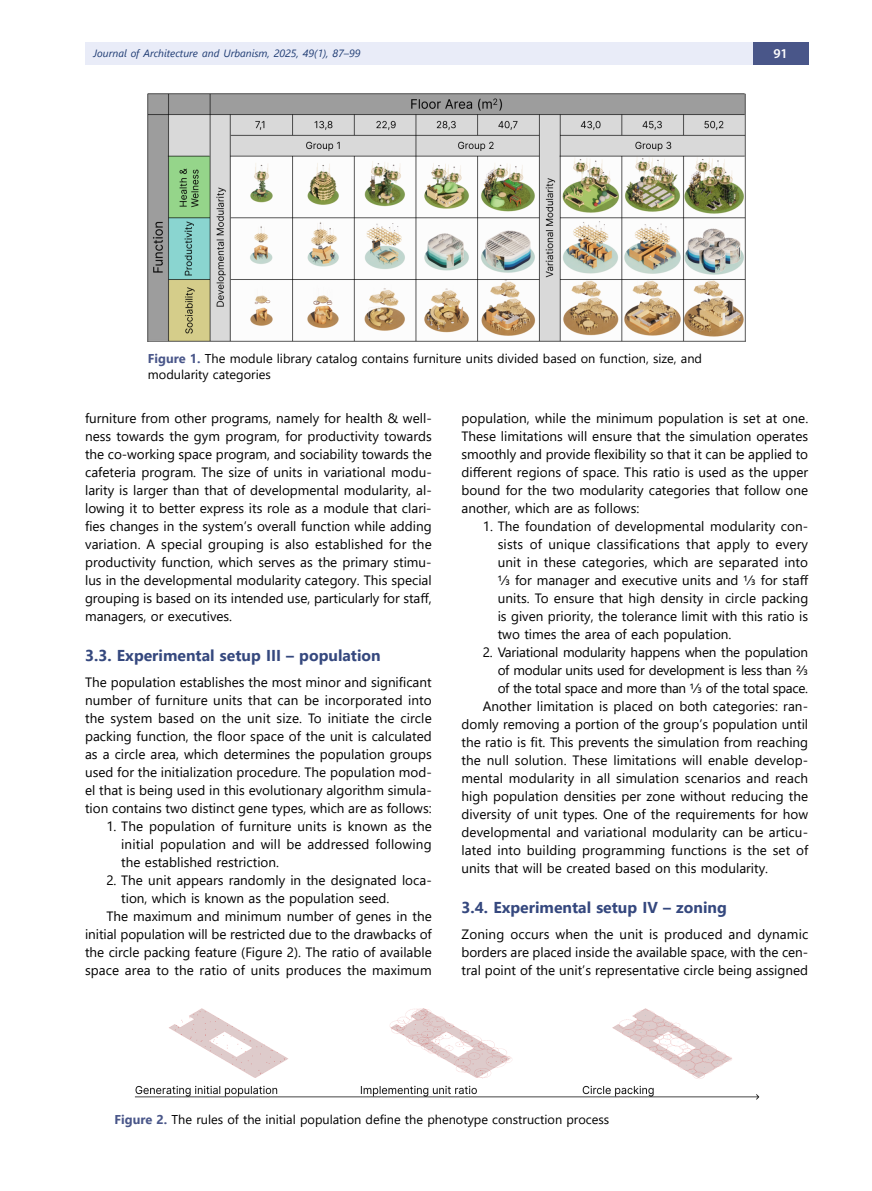
<style>
.page{position:relative;width:872px;height:1191px;background:#fff}
.page>*{position:absolute;margin:0;border:0;box-sizing:border-box;transform-origin:0 0}
.t1{font:700 15.75px "Segoe UI";color:#35487e}
.t2{font:13.5px/18px "Segoe UI";color:#000;text-align:justify}
.t3{font:13.5px "Segoe UI";letter-spacing:-.02em;color:#000}
.t4{font:600 13.5px "Myriad Pro";color:#fff}
.t5{font:12.75px/15.3px "Segoe UI";color:#000}
.t6{font:italic 10.5px "Segoe UI";color:#1e3b73}
.s1{font-weight:700;color:#495689}
</style>
<div class="page">
<div style="left:85px;top:43px;width:668px;height:22px;background:#e9ecf8"></div>
<div style="left:753px;top:43px;width:55px;height:22px;background:#495689"></div>
<img style="left:148px;top:94px;width:597px;height:247px">
<img style="left:134px;top:1008px;width:626px;height:92px">
<p class="t6" style="left:94px;top:43px;width:268px">Journal of Architecture and Urbanism, 2025, 49(1), 87–99</p>
<p class="t4" style="left:773px;top:45px;width:16px">91</p>
<p class="t5" style="left:148px;top:350px;width:555px"><span class="s1">Figure 1.</span> The module library catalog contains furniture units divided based on function, size, and modularity categories</p>
<p class="t2" style="left:85px;top:408px;width:348px">furniture from other programs, namely for health &amp; well&shy;ness towards the gym program, for productivity towards the co-working space program, and sociability towards the cafeteria program. The size of units in variational modu&shy;larity is larger than that of developmental modularity, al&shy;lowing it to better express its role as a module that clari&shy;fies changes in the system’s overall function while adding variation. A special grouping is also established for the productivity function, which serves as the primary stimu&shy;lus in the developmental modularity category. This special grouping is based on its intended use, particularly for staff, managers, or executives.</p>
<p class="t1" style="left:85px;top:640px;width:297px">3.3. Experimental setup III – population</p>
<p class="t2" style="left:85px;top:672px;width:348px">The population establishes the most minor and significant number of furniture units that can be incorporated into the system based on the unit size. To initiate the circle packing function, the floor space of the unit is calculated as a circle area, which determines the population groups used for the initialization procedure. The population mod&shy;el that is being used in this evolutionary algorithm simula&shy;tion contains two distinct gene types, which are as follows:</p>
<p class="t2" style="left:121px;top:816px;width:312px;text-indent:-15px">1. The population of furniture units is known as the initial population and will be addressed following the established restriction.</p>
<p class="t2" style="left:106px;top:870px;width:327px">2. The unit appears randomly in the designated loca-</p>
<p class="t2" style="left:121px;top:888px;width:270px">tion, which is known as the population seed.</p>
<p class="t2" style="left:106px;top:906px;width:327px">The maximum and minimum number of genes in the</p>
<p class="t2" style="left:85px;top:924px;width:348px">initial population will be restricted due to the drawbacks of</p>
<p class="t2" style="left:85px;top:942px;width:348px">the circle packing feature (Figure 2). The ratio of available</p>
<p class="t2" style="left:85px;top:960px;width:348px">space area to the ratio of units produces the maximum</p>
<p class="t2" style="left:461px;top:408px;width:348px">population, while the minimum population is set at one.<br>These limitations will ensure that the simulation operates smoothly and provide flexibility so that it can be applied to different regions of space. This ratio is used as the upper bound for the two modularity categories that follow one another, which are as follows:</p>
<p class="t2" style="left:497px;top:516px;width:312px;text-indent:-15px">1. The foundation of developmental modularity con&shy;sists of unique classifications that apply to every unit in these categories, which are separated into ⅓ for manager and executive units and ⅓ for staff units. To ensure that high density in circle packing is given priority, the tolerance limit with this ratio is two times the area of each population.</p>
<p class="t2" style="left:483px;top:642px;width:327px">2. Variational modularity happens when the population</p>
<p class="t3" style="left:497px;top:657px;width:312px">of modular units used for development is less than ⅔</p>
<p class="t3" style="left:497px;top:675px;width:312px">of the total space and more than ⅓ of the total space.</p>
<p class="t2" style="left:483px;top:696px;width:327px">Another limitation is placed on both categories: ran-</p>
<p class="t2" style="left:461px;top:714px;width:348px">domly removing a portion of the group’s population until</p>
<p class="t2" style="left:461px;top:732px;width:348px">the ratio is fit. This prevents the simulation from reaching</p>
<p class="t2" style="left:461px;top:750px;width:348px">the null solution. These limitations will enable develop-</p>
<p class="t2" style="left:461px;top:768px;width:348px">mental modularity in all simulation scenarios and reach</p>
<p class="t2" style="left:461px;top:786px;width:348px">high population densities per zone without reducing the</p>
<p class="t2" style="left:461px;top:804px;width:348px">diversity of unit types. One of the requirements for how</p>
<p class="t2" style="left:461px;top:822px;width:348px">developmental and variational modularity can be articu-</p>
<p class="t2" style="left:461px;top:840px;width:348px">lated into building programming functions is the set of</p>
<p class="t2" style="left:461px;top:858px;width:308px">units that will be created based on this modularity.</p>
<p class="t1" style="left:461px;top:892px;width:267px">3.4. Experimental setup IV – zoning</p>
<p class="t2" style="left:461px;top:924px;width:348px">Zoning occurs when the unit is produced and dynamic borders are placed inside the available space, with the cen&shy;tral point of the unit’s representative circle being assigned</p>
<p class="t5" style="left:115px;top:1110px;width:496px"><span class="s1">Figure 2.</span> The rules of the initial population define the phenotype construction process</p>
</div>
